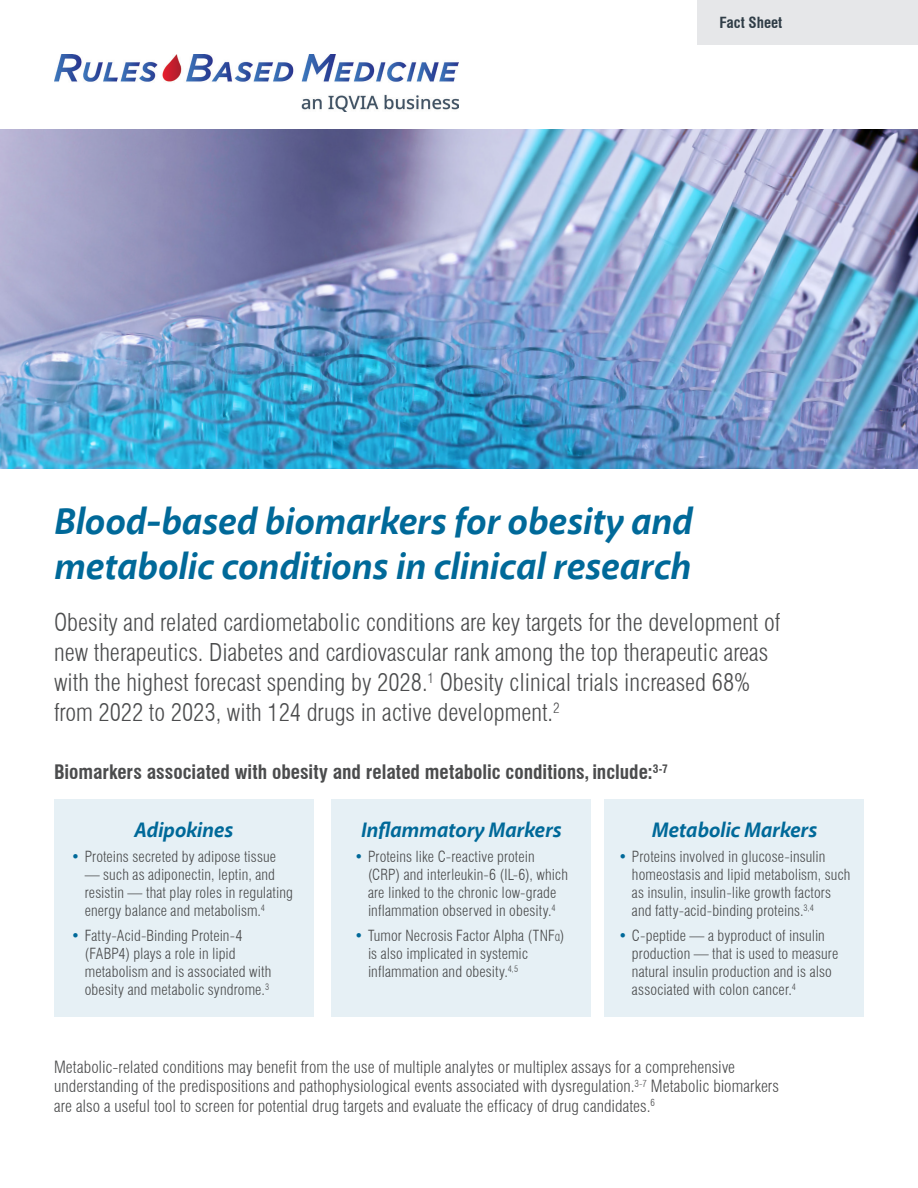
<style>
.page{position:relative;width:918px;height:1188px;background:#fff}
.page>*{position:absolute;margin:0;border:0;box-sizing:border-box;transform-origin:0 0}
.t1{font:italic 700 37.5px/45px "Akagi Pro";color:#006999}
.Body_copy__Grey__9_12{font:300 condensed 24px/30px "Swiss 721 BT";color:#4b4c4d}
.Body_copy__Grey__9_12-2{font:italic 700 21px "Akagi Pro";color:#006999}
.Body_copy__Grey__9_12-3{font:700 condensed 19.5px "Swiss 721 BT";color:#4b4c4d}
.Body_copy__Grey__9_12-4{font:300 condensed 16.5px/19.5px "Swiss 721 BT";letter-spacing:.005em;color:#4b4c4d}
.t2{font:300 condensed 15px/18px "Swiss 721 BT";letter-spacing:.005em;color:#4b4c4d}
.t3{font:700 condensed 15px "Swiss 721 BT";color:#303d47}
.s1{color:#006999}
.s2{font-family:"Myriad Pro"}
</style>
<div class="page">
<div style="left:54px;top:799px;width:259px;height:218px;background:#e6f0f5"></div>
<div style="left:332px;top:799px;width:259px;height:218px;background:#e6f0f5"></div>
<div style="left:605px;top:799px;width:259px;height:218px;background:#e6f0f5"></div>
<img style="left:0;top:130px;width:918px;height:339px">
<img style="left:54px;top:54px;width:405px;height:58px">
<div style="left:698px;top:0;width:220px;height:44px;background:#e6e7e9"></div>
<p class="t3" style="left:720px;top:14px;width:64px">Fact Sheet</p>
<p class="t3" style="left:720px;top:14px;width:74px">White Paper</p>
<p class="t1" style="left:54px;top:500px;width:640px">Blood-based biomarkers for obesity and metabolic conditions in clinical research</p>
<p class="Body_copy__Grey__9_12" style="left:54px;top:607px;width:728px">Obesity and related cardiometabolic conditions are key targets for the development of new therapeutics. Diabetes and cardiovascular rank among the top therapeutic areas with the highest forecast spending by 2028.<sup>1</sup> Obesity clinical trials increased 68% from 2022 to 2023, with 124 drugs in active development.<sup>2</sup></p>
<p class="Body_copy__Grey__9_12-3" style="left:54px;top:760px;width:615px">Biomarkers associated with obesity and related metabolic conditions, include:<sup>3-7</sup></p>
<p class="Body_copy__Grey__9_12-2" style="left:134px;top:817px;width:100px">Adipokines</p>
<p class="t2" style="left:71px;top:847px;width:206px"><span class="s1">•</span> Proteins secreted by adipose tissue</p>
<p class="t2" style="left:85px;top:865px;width:210px">— such as adiponectin, leptin, and resistin — that play roles in regulating energy balance and metabolism.<sup>4</sup></p>
<p class="t2" style="left:85px;top:926px;width:188px;text-indent:-14px"><span class="s1">•</span> Fatty-Acid-Binding Protein-4 (FABP4) plays a role in lipid metabolism and is associated with obesity and metabolic syndrome.<sup>3</sup></p>
<p class="Body_copy__Grey__9_12-2" style="left:361px;top:817px;width:202px">Inflammatory Markers</p>
<p class="t2" style="left:368px;top:847px;width:202px;text-indent:-14px"><span class="s1">•</span> Proteins like C-reactive protein (CRP) and interleukin-6 (IL-6), which are linked to the chronic low-grade inflammation observed in obesity.<sup>4</sup></p>
<p class="t2" style="left:368px;top:926px;width:198px;text-indent:-14px"><span class="s1">•</span> Tumor Necrosis Factor Alpha (TNF<span class="s2">α</span>) is also implicated in systemic inflammation and obesity.<sup>4,5</sup></p>
<p class="Body_copy__Grey__9_12-2" style="left:652px;top:817px;width:167px">Metabolic Markers</p>
<p class="t2" style="left:632px;top:847px;width:220px;text-indent:-14px"><span class="s1">•</span> Proteins involved in glucose-insulin homeostasis and lipid metabolism, such as insulin, insulin-like growth factors and fatty-acid-binding proteins.<sup>3,4</sup></p>
<p class="t2" style="left:632px;top:926px;width:208px;text-indent:-14px"><span class="s1">•</span> C-peptide — a byproduct of insulin production — that is used to measure natural insulin production and is also associated with colon cancer.<sup>4</sup></p>
<p class="Body_copy__Grey__9_12-4" style="left:54px;top:1057px;width:727px">Metabolic-related conditions may benefit from the use of multiple analytes or multiplex assays for a comprehensive understanding of the predispositions and pathophysiological events associated with dysregulation.<sup>3-7</sup> Metabolic biomarkers are also a useful tool to screen for potential drug targets and evaluate the efficacy of drug candidates.<sup>6</sup></p>
</div>
